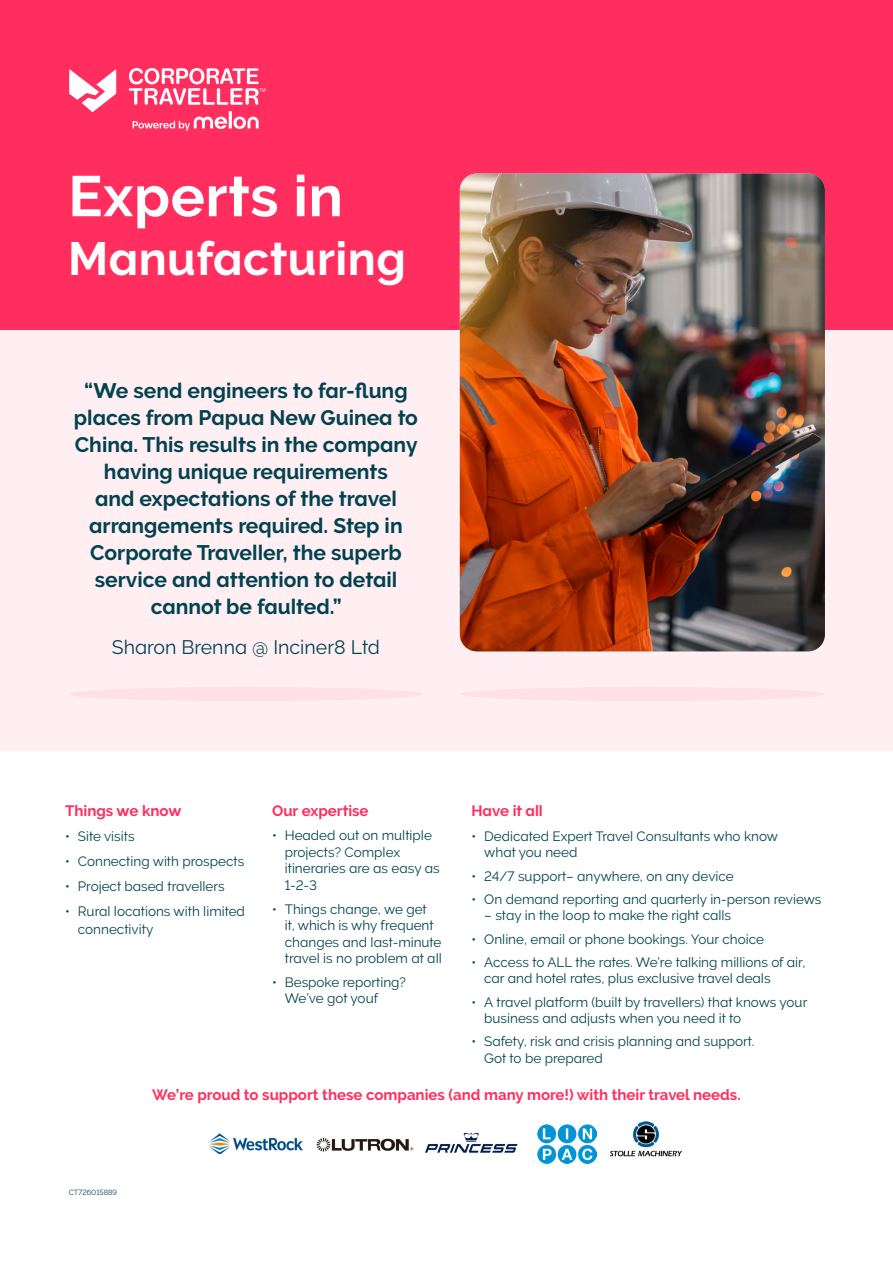
<style>
.page{position:relative;width:893px;height:1263px;background:#fff}
.page>*{position:absolute;margin:0;border:0;box-sizing:border-box;transform-origin:0 0}
.t1{font:700 57px "Raleway";letter-spacing:.01em;color:#fff}
.t2{font:700 46.5px "Raleway";letter-spacing:.01em;color:#fff}
.t3{font:700 21px/27px "Raleway";color:#00424f;text-align:center}
.t4{font:19.5px "Raleway";color:#00424f}
.t5{font:700 15px "Raleway";color:#ff2e5f}
.t6{font:13.5px/16.5px "Raleway";color:#00434e}
.t7{font:7.5px "Raleway";color:#00424f}
</style>
<div class="page">
<div style="left:0;top:0;width:893px;height:375px;background:#ff2e5e"></div>
<div style="left:0;top:330px;width:893px;height:421px;background:#ffeef2"></div>
<svg style="left:69px;top:69px;width:47px;height:43px"></svg>
<svg style="left:133px;top:111px;width:126px;height:20px"></svg>
<svg style="left:129px;top:68px;width:136px;height:37px"></svg>
<img style="left:460px;top:173px;width:365px;height:478px">
<div style="left:69px;top:687px;width:354px;height:14px;background:#ffe0e7;border-radius:50%"></div>
<div style="left:460px;top:687px;width:365px;height:14px;background:#ffe0e7;border-radius:50%"></div>
<img style="left:209px;top:1134px;width:93px;height:20px">
<img style="left:609px;top:1121px;width:73px;height:36px">
<img style="left:316px;top:1138px;width:98px;height:14px">
<img style="left:537px;top:1124px;width:59px;height:39px">
<img style="left:425px;top:1132px;width:93px;height:21px">
<p class="t1" style="left:68px;top:164px;width:276px">Experts in</p>
<p class="t2" style="left:68px;top:232px;width:339px">Manufacturing</p>
<p class="t3" style="left:74px;top:377px;width:345px">“We send engineers to far-flung places from Papua New Guinea to<br>China. This results in the company having unique requirements<br>and expectations of the travel arrangements required. Step in<br>Corporate Traveller, the superb service and attention to detail cannot be faulted.”</p>
<p class="t4" style="left:112px;top:636px;width:270px">Sharon Brenna @ Inciner8 Ltd</p>
<p class="t5" style="left:65px;top:802px;width:118px">Things we know</p>
<p class="t6" style="left:65px;top:828px;width:71px">• Site visits</p>
<p class="t6" style="left:65px;top:853px;width:181px">• Connecting with prospects</p>
<p class="t6" style="left:65px;top:878px;width:161px">• Project based travellers</p>
<p class="t6" style="left:78px;top:903px;width:169px;line-height:17.1px;text-indent:-13px">• Rural locations with limited connectivity</p>
<p class="t5" style="left:272px;top:802px;width:98px">Our expertise</p>
<p class="t6" style="left:285px;top:827px;width:156px;text-indent:-13px">• Headed out on multiple projects? Complex itineraries are as easy as<br>1-2-3</p>
<p class="t6" style="left:285px;top:900px;width:159px;text-indent:-13px">• Things change, we get<br>it, which is why frequent changes and last-minute travel is no problem at all</p>
<p class="t6" style="left:285px;top:974px;width:123px;text-indent:-13px">• Bespoke reporting?<br>We’ve got youf</p>
<p class="t5" style="left:471px;top:802px;width:73px">Have it all</p>
<p class="t6" style="left:484px;top:828px;width:295px;text-indent:-13px">• Dedicated Expert Travel Consultants who know what you need</p>
<p class="t6" style="left:471px;top:868px;width:264px">• 24/7 support– anywhere, on any device</p>
<p class="t6" style="left:471px;top:891px;width:351px">• On demand reporting and quarterly in-person reviews</p>
<p class="t6" style="left:484px;top:907px;width:248px">– stay in the loop to make the right calls</p>
<p class="t6" style="left:471px;top:931px;width:294px">• Online, email or phone bookings. Your choice</p>
<p class="t6" style="left:484px;top:954px;width:323px;text-indent:-13px">• Access to ALL the rates. We’re talking millions of air, car and hotel rates, plus exclusive travel deals</p>
<p class="t6" style="left:484px;top:994px;width:325px;text-indent:-13px">• A travel platform (built by travellers) that knows your business and adjusts when you need it to</p>
<p class="t6" style="left:484px;top:1033px;width:272px;text-indent:-13px">• Safety, risk and crisis planning and support.<br>Got to be prepared</p>
<p class="t7" style="left:69px;top:1188px;width:50px">CT726015889</p>
<p class="t5" style="left:152px;top:1086px;width:590px">We’re proud to support these companies (and many more!) with their travel needs.</p>
</div>
